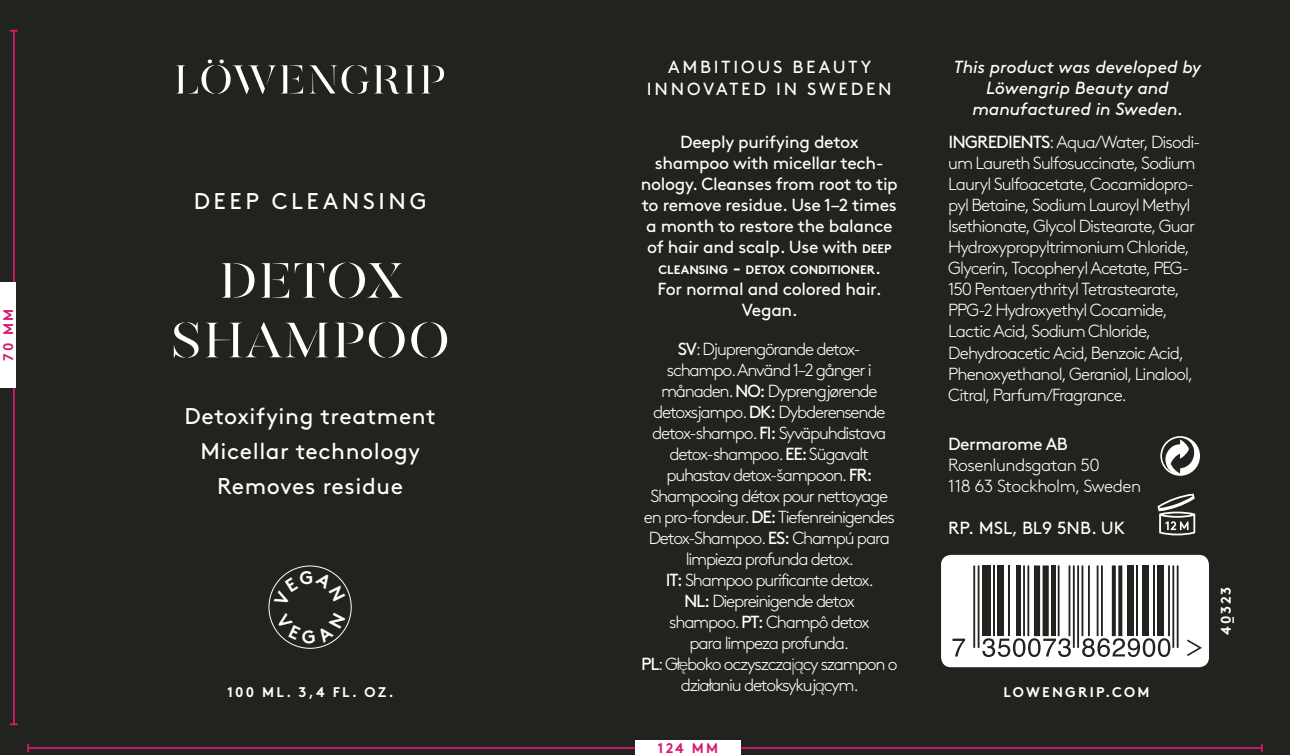
<style>
.page{position:relative;width:1290px;height:755px;background:#fff}
.page>*{position:absolute;margin:0;border:0;box-sizing:border-box;transform-origin:0 0}
.Product_type_GABRIEL{font:50.75px "Gabriela Stencil";letter-spacing:.02em;color:#fff}
.Product_USP_BROWN{font:22.75px "Brown Std";letter-spacing:.025em;color:#fff}
.Product_name_BROWN{font:22.75px "Brown Std";letter-spacing:.16em;color:#fff}
.t1{font:700 18.2px "Brown Std";color:#fff}
.Back_info{font:300 17.5px/21px "Brown Std";letter-spacing:-.07em;color:#fff;text-align:center}
.Back_info-2{font:17.5px/21px "Brown Std";letter-spacing:-.02em;color:#fff;text-align:center}
.Back_product_text{font:italic 17.5px/21px "Brown Std";color:#fff;text-align:center}
.Back_contact_left{font:300 17.5px "Brown Std";letter-spacing:-.03em;color:#fff}
.Back_Small_caps_head{font:17.5px "Brown Std";letter-spacing:.16em;color:#fff}
.Back_contact_left-2{font:17.5px "Brown Std";color:#fff}
.Back_contact_left-3{font:17.5px "Brown Std";letter-spacing:-.03em;color:#fff}
.Size_BROWN{font:700 14px "Brown Std";letter-spacing:.155em;color:#fff}
.Size_BROWN-2{font:700 14px "Brown Std";letter-spacing:.15em;color:#dc176f}
.Back_info-3{font:700 12.25px "Brown Std";color:#fff}
.s1{font-weight:700;font-size:12.25px}
.s2{font-size:17.5px}
.s3{font-weight:400;font-size:17.5px}
.s4{font-weight:400}
.s5{font-family:"Futura LT Pro"}
</style>
<div class="page">
<div style="left:0;top:0;width:1290px;height:754px;background:#20231e"></div>
<svg style="left:421px;top:65px;width:23px;height:28px"></svg>
<svg style="left:309px;top:65px;width:105px;height:29px"></svg>
<svg style="left:176px;top:59px;width:127px;height:35px"></svg>
<div style="left:941px;top:554px;width:268px;height:112px;background:#fff;border-radius:10px"></div>
<svg style="left:1157px;top:493px;width:38px;height:42px"></svg>
<svg style="left:1160px;top:436px;width:40px;height:39px"></svg>
<div style="left:269px;top:565px;width:82px;height:83px;border:1px solid #fff;border-radius:50%"></div>
<hr style="left:977px;top:565px;width:2px;height:82px;background:#20231e">
<hr style="left:973px;top:565px;width:2px;height:82px;background:#20231e">
<div style="left:982px;top:565px;width:8px;height:70px;background:#20231e"></div>
<hr style="left:993px;top:565px;width:1px;height:70px;background:#20231e">
<div style="left:997px;top:565px;width:6px;height:70px;background:#20231e"></div>
<hr style="left:1008px;top:565px;width:2px;height:70px;background:#20231e">
<hr style="left:1016px;top:565px;width:4px;height:70px;background:#20231e">
<hr style="left:1027px;top:565px;width:2px;height:70px;background:#20231e">
<hr style="left:1023px;top:565px;width:2px;height:70px;background:#20231e">
<div style="left:1042px;top:565px;width:7px;height:70px;background:#20231e"></div>
<div style="left:1034px;top:565px;width:6px;height:70px;background:#20231e"></div>
<hr style="left:1051px;top:565px;width:4px;height:70px;background:#20231e">
<hr style="left:1077px;top:565px;width:2px;height:82px;background:#20231e">
<hr style="left:1073px;top:565px;width:2px;height:82px;background:#20231e">
<hr style="left:1101px;top:565px;width:2px;height:70px;background:#20231e">
<hr style="left:1096px;top:565px;width:2px;height:70px;background:#20231e">
<hr style="left:1088px;top:565px;width:2px;height:70px;background:#20231e">
<hr style="left:1081px;top:565px;width:2px;height:70px;background:#20231e">
<hr style="left:1068px;top:565px;width:2px;height:70px;background:#20231e">
<hr style="left:1058px;top:565px;width:1px;height:70px;background:#20231e">
<svg style="left:1118px;top:565px;width:4px;height:70px"></svg>
<svg style="left:1112px;top:565px;width:4px;height:70px"></svg>
<div style="left:1127px;top:565px;width:6px;height:70px;background:#20231e"></div>
<hr style="left:1135px;top:565px;width:2px;height:70px;background:#20231e">
<div style="left:1142px;top:565px;width:6px;height:70px;background:#20231e"></div>
<hr style="left:1153px;top:565px;width:2px;height:70px;background:#20231e">
<div style="left:1157px;top:565px;width:6px;height:70px;background:#20231e"></div>
<hr style="left:1177px;top:565px;width:1px;height:82px;background:#20231e">
<hr style="left:1172px;top:565px;width:2px;height:82px;background:#20231e">
<hr style="left:1168px;top:565px;width:2px;height:70px;background:#20231e">
<svg style="left:952px;top:638px;width:13px;height:18px"></svg>
<svg style="left:982px;top:638px;width:89px;height:18px"></svg>
<svg style="left:1082px;top:638px;width:88px;height:18px"></svg>
<svg style="left:1187px;top:639px;width:15px;height:16px"></svg>
<hr style="left:13px;top:31px;width:2px;height:692px;background:#dc176f">
<svg style="left:10px;top:30px;width:8px;height:2px"></svg>
<hr style="left:28px;top:746px;width:1234px;height:2px;background:#dc176f">
<svg style="left:27px;top:744px;width:2px;height:7px"></svg>
<div style="left:0;top:282px;width:16px;height:105px;background:#fff"></div>
<div style="left:635px;top:739px;width:105px;height:15px;background:#fff"></div>
<svg style="left:274px;top:576px;width:10px;height:14px"></svg>
<svg style="left:329px;top:571px;width:16px;height:17px"></svg>
<svg style="left:275px;top:623px;width:71px;height:20px"></svg>
<p class="Size_BROWN-2" style="left:0;top:360px;width:54px;rotate:-90deg">70 MM</p>
<p class="Back_Small_caps_head" style="left:668px;top:56px;width:205px">AMBITIOUS BEAUTY</p>
<p class="Back_Small_caps_head" style="left:647px;top:79px;width:246px">INNOVATED IN SWEDEN</p>
<p class="Back_product_text" style="left:954px;top:56px;width:249px">This product was developed by<br>Löwengrip Beauty and manufactured in Sweden.</p>
<p class="Back_info-2" style="left:641px;top:132px;width:258px">Deeply purifying detox shampoo with micellar tech&shy;nology. Cleanses from root to tip to remove residue. Use 1–2 times a month to restore the balance of hair and scalp. Use with <span class="s1">DEEP</span></p>
<p class="Back_info-3" style="left:658px;top:262px;width:224px">CLEANSING <span class="s2">-</span> DETOX CONDITIONER<span class="s3">.</span></p>
<p class="Back_info-2" style="left:658px;top:279px;width:226px">For normal and colored hair.<br>Vegan.</p>
<p class="Back_info" style="left:644px;top:338px;width:253px"><span class="s4">SV</span>: Djuprengörande detox&shy;schampo.Använd 1–2 gånger i månaden. <span class="s4">NO:</span> Dyprengjørende detoxsjampo. <span class="s4">DK:</span> Dybderensende detox-shampo. <span class="s4">FI:</span> Syväpuhdistava detox-shampoo. <span class="s4">EE:</span> Sügavalt puhastav detox-šampoon. <span class="s4">FR:<br></span>Shampooing détox pour nettoyage en pro-fondeur. <span class="s4">DE:</span> Tiefenreinigendes<br>Detox-Shampoo. <span class="s4">ES:</span> Champú para limpieza profunda detox.<br><span class="s4">IT:</span> Shampoo purificante detox.<br><span class="s4">NL:</span> Diepreinigende detox<br>shampoo. <span class="s4">PT:</span> Champô detox</p>
<p class="Back_info" style="left:641px;top:632px;width:258px">para limpeza profunda.<br><span class="s4">PL</span>: Gł<span class="s5">ę</span>boko oczyszcza<span class="s5">ją</span>cy szampon o działaniu detoksykuj<span class="s5">ą</span>cym.</p>
<p class="Back_info" style="left:948px;top:132px;width:254px;text-align:left"><span class="s4">INGREDIENTS</span>: Aqua/Water, Disodi&shy;um Laureth Sulfosuccinate, Sodium Lauryl Sulfoacetate, Cocamidopro&shy;pyl Betaine, Sodium Lauroyl Methyl Isethionate, Glycol Distearate, Guar Hydroxypropyltrimonium Chloride, Glycerin, Tocopheryl Acetate, PEG-150 Pentaerythrityl Tetrastearate, PPG-2 Hydroxyethyl Cocamide, Lactic Acid, Sodium Chloride, Dehydroacetic Acid, Benzoic Acid, Phenoxyethanol, Geraniol, Linalool, Citral, Parfum/Fragrance.</p>
<p class="Product_name_BROWN" style="left:194px;top:188px;width:234px">DEEP CLEANSING</p>
<p class="Product_type_GABRIEL" style="left:219px;top:250px;width:185px">DETOX</p>
<p class="Product_type_GABRIEL" style="left:170px;top:309px;width:281px">SHAMPOO</p>
<p class="Product_USP_BROWN" style="left:185px;top:402px;width:253px">Detoxifying treatment</p>
<p class="Product_USP_BROWN" style="left:200px;top:437px;width:221px">Micellar technology</p>
<p class="Product_USP_BROWN" style="left:217px;top:472px;width:187px">Removes residue</p>
<p class="Back_contact_left-3" style="left:948px;top:433px;width:121px">Dermarome AB</p>
<p class="Back_contact_left" style="left:948px;top:455px;width:153px">Rosenlundsgatan 50</p>
<p class="Back_contact_left" style="left:948px;top:476px;width:194px">118 63 Stockholm, Sweden</p>
<p class="Back_contact_left-2" style="left:948px;top:517px;width:178px">RP. MSL, BL9 5NB. UK</p>
<p class="t1" style="left:299px;top:566px;width:16px">G</p>
<p class="Size_BROWN" style="left:227px;top:683px;width:168px">100 ML. 3,4 FL. OZ.</p>
<p class="Size_BROWN" style="left:1003px;top:683px;width:148px">LOWENGRIP.COM</p>
<p class="Size_BROWN-2" style="left:658px;top:739px;width:62px">124 MM</p>
<p class="Size_BROWN" style="left:1217px;top:634px;width:50px;rotate:-90deg">40323</p>
</div>
